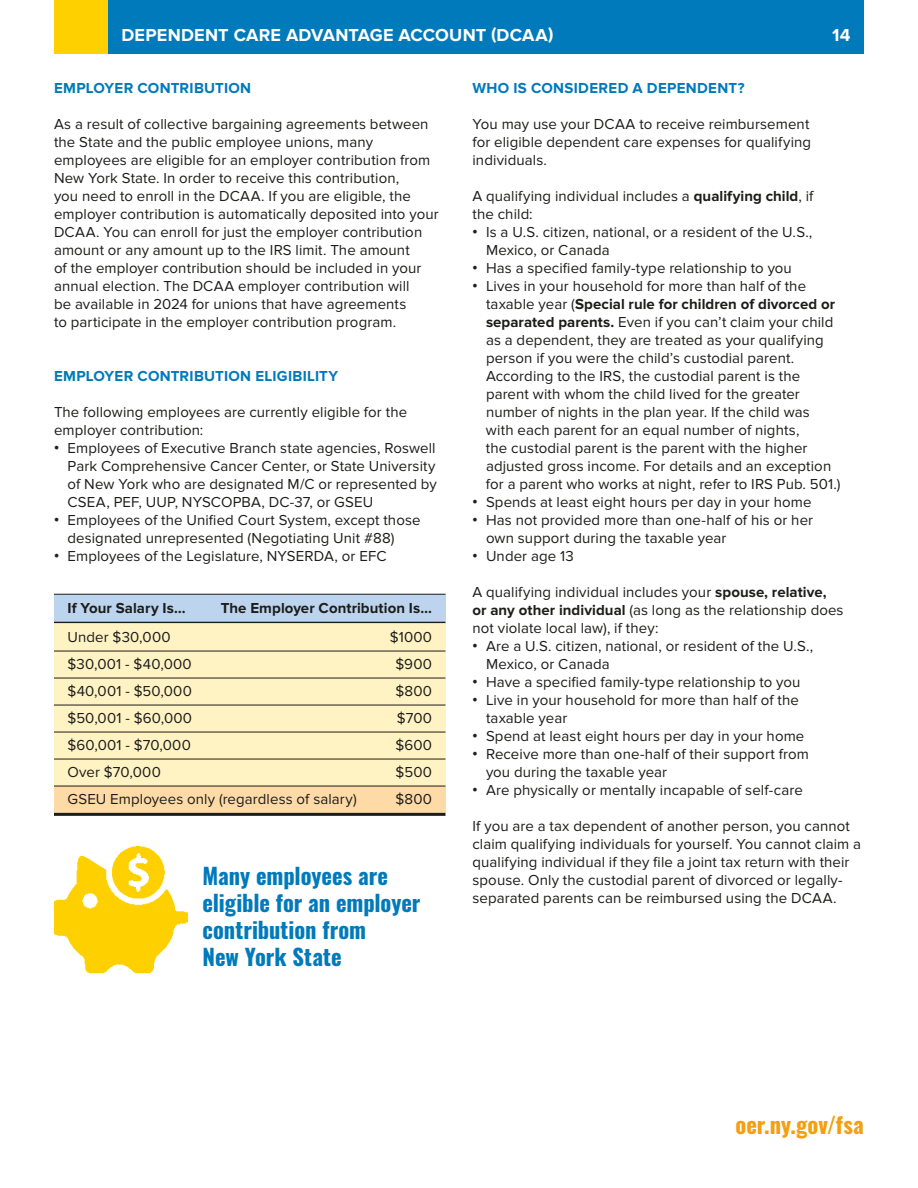
<style>
.page{position:relative;width:918px;height:1188px;background:#fff}
.page>*{position:absolute;margin:0;border:0;box-sizing:border-box;transform-origin:0 0}
.t1{font:700 22.5px/27px "Oswald";letter-spacing:-.005em;color:#007abb}
.t2{font:700 22.5px "Oswald";color:#f49f11}
.t3{font:700 18px "Proxima Nova";letter-spacing:.01em;color:#fff}
.t4{font:15px/18px "Proxima Nova";letter-spacing:.005em;color:#1c1c1a}
.t5{font:700 15px "Proxima Nova";letter-spacing:.02em;color:#007abb}
.t6{font:700 15px "Proxima Nova";letter-spacing:.005em;color:#1c1c1a}
.s1{font-family:"Arial";color:#231f20}
.s2{font-weight:700}
</style>
<div class="page">
<div style="left:54px;top:621px;width:392px;height:165px;background:#fff3c4"></div>
<div style="left:54px;top:594px;width:392px;height:27px;background:#bcd4ee"></div>
<div style="left:54px;top:786px;width:392px;height:27px;background:#fedba6"></div>
<hr style="left:54px;top:594px;width:392px;height:1px;background:#1c1c1a">
<hr style="left:54px;top:622px;width:392px;height:1px;background:#1c1c1a">
<hr style="left:54px;top:651px;width:392px;height:1px;background:#1c1c1a">
<hr style="left:54px;top:678px;width:392px;height:1px;background:#1c1c1a">
<hr style="left:54px;top:705px;width:392px;height:1px;background:#1c1c1a">
<hr style="left:54px;top:732px;width:392px;height:1px;background:#1c1c1a">
<hr style="left:54px;top:759px;width:392px;height:1px;background:#1c1c1a">
<hr style="left:54px;top:786px;width:392px;height:1px;background:#1c1c1a">
<hr style="left:54px;top:813px;width:392px;height:3px;background:#1c1c1a">
<div style="left:108px;top:0;width:756px;height:54px;background:#007abb"></div>
<div style="left:54px;top:0;width:54px;height:54px;background:#ffd000"></div>
<img style="left:54px;top:845px;width:134px;height:129px">
<p class="t3" style="left:122px;top:24px;width:434px">DEPENDENT CARE ADVANTAGE ACCOUNT (DCAA)</p>
<p class="t3" style="left:832px;top:24px;width:20px">14</p>
<p class="t5" style="left:54px;top:79px;width:199px">EMPLOYER CONTRIBUTION</p>
<p class="t4" style="left:54px;top:115px;width:386px">As a result of collective bargaining agreements between the State and the public employee unions, many employees are eligible for an employer contribution from New York State. In order to receive this contribution,<br>you need to enroll in the DCAA. If you are eligible, the employer contribution is automatically deposited into your DCAA. You can enroll for just the employer contribution amount or any amount up to the IRS limit. The amount<br>of the employer contribution should be included in your annual election. The DCAA employer contribution will<br>be available in 2024 for unions that have agreements<br>to participate in the employer contribution program.</p>
<p class="t5" style="left:54px;top:367px;width:286px">EMPLOYER CONTRIBUTION ELIGIBILITY</p>
<p class="t4" style="left:54px;top:403px;width:355px">The following employees are currently eligible for the employer contribution:</p>
<p class="t4" style="left:68px;top:439px;width:371px;text-align:justify;text-indent:-14px"><span class="s1">•</span> Employees of Executive Branch state agencies, Roswell Park Comprehensive Cancer Center, or State University of New York who are designated M/C or represented by CSEA, PEF, UUP, NYSCOPBA, DC-37, or GSEU</p>
<p class="t4" style="left:68px;top:511px;width:355px;text-indent:-14px"><span class="s1">•</span> Employees of the Unified Court System, except those designated unrepresented (Negotiating Unit #88)</p>
<p class="t4" style="left:54px;top:547px;width:334px"><span class="s1">•</span> Employees of the Legislature, NYSERDA, or EFC</p>
<p class="t6" style="left:68px;top:600px;width:120px">If Your Salary Is…</p>
<p class="t6" style="left:221px;top:600px;width:213px">The Employer Contribution Is…</p>
<p class="t4" style="left:68px;top:628px;width:105px">Under $30,000</p>
<p class="t4" style="left:390px;top:628px;width:44px">$1000</p>
<p class="t4" style="left:68px;top:655px;width:126px">$30,001 - $40,000</p>
<p class="t4" style="left:395px;top:655px;width:38px">$900</p>
<p class="t4" style="left:68px;top:682px;width:126px">$40,001 - $50,000</p>
<p class="t4" style="left:396px;top:682px;width:38px">$800</p>
<p class="t4" style="left:68px;top:709px;width:126px">$50,001 - $60,000</p>
<p class="t4" style="left:397px;top:709px;width:37px">$700</p>
<p class="t4" style="left:68px;top:736px;width:125px">$60,001 - $70,000</p>
<p class="t4" style="left:395px;top:736px;width:38px">$600</p>
<p class="t4" style="left:68px;top:763px;width:95px">Over $70,000</p>
<p class="t4" style="left:396px;top:763px;width:38px">$500</p>
<p class="t4" style="left:68px;top:790px;width:291px">GSEU Employees only (regardless of salary)</p>
<p class="t4" style="left:396px;top:790px;width:38px">$800</p>
<p class="t1" style="left:202px;top:864px;width:220px">Many employees are eligible for an employer contribution from<br>New York State</p>
<p class="t5" style="left:472px;top:79px;width:274px">WHO IS CONSIDERED A DEPENDENT?</p>
<p class="t4" style="left:472px;top:115px;width:340px;text-align:justify">You may use your DCAA to receive reimbursement for eligible dependent care expenses for qualifying individuals.</p>
<p class="t4" style="left:472px;top:187px;width:342px">A qualifying individual includes a <span class="s2">qualifying child</span>, if the child:</p>
<p class="t4" style="left:486px;top:223px;width:328px;text-indent:-14px"><span class="s1">•</span> Is a U.S. citizen, national, or a resident of the U.S.,<br>Mexico, or Canada</p>
<p class="t4" style="left:472px;top:259px;width:321px"><span class="s1">•</span> Has a specified family-type relationship to you</p>
<p class="t4" style="left:486px;top:277px;width:356px;text-indent:-13px"><span class="s1">•</span> Lives in your household for more than half of the taxable year (<span class="s2">Special rule for children of divorced or separated parents.</span> Even if you can’t claim your child as a dependent, they are treated as your qualifying person if you were the child’s custodial parent.<br>According to the IRS, the custodial parent is the parent with whom the child lived for the greater number of nights in the plan year. If the child was with each parent for an equal number of nights,<br>the custodial parent is the parent with the higher adjusted gross income. For details and an exception for a parent who works at night, refer to IRS Pub. 501.)</p>
<p class="t4" style="left:472px;top:493px;width:341px"><span class="s1">•</span> Spends at least eight hours per day in your home</p>
<p class="t4" style="left:486px;top:511px;width:329px;text-indent:-14px"><span class="s1">•</span> Has not provided more than one-half of his or her own support during the taxable year</p>
<p class="t4" style="left:472px;top:547px;width:103px"><span class="s1">•</span> Under age 13</p>
<p class="t4" style="left:472px;top:583px;width:373px">A qualifying individual includes your <span class="s2">spouse, relative, or any other individual</span> (as long as the relationship does not violate local law), if they:</p>
<p class="t4" style="left:486px;top:637px;width:329px;text-indent:-14px"><span class="s1">•</span> Are a U.S. citizen, national, or resident of the U.S.,<br>Mexico, or Canada</p>
<p class="t4" style="left:472px;top:673px;width:330px"><span class="s1">•</span> Have a specified family-type relationship to you</p>
<p class="t4" style="left:486px;top:691px;width:315px;text-indent:-14px"><span class="s1">•</span> Live in your household for more than half of the taxable year</p>
<p class="t4" style="left:472px;top:727px;width:333px"><span class="s1">•</span> Spend at least eight hours per day in your home</p>
<p class="t4" style="left:486px;top:745px;width:325px;text-indent:-14px"><span class="s1">•</span> Receive more than one-half of their support from you during the taxable year</p>
<p class="t4" style="left:472px;top:781px;width:332px"><span class="s1">•</span> Are physically or mentally incapable of self-care</p>
<p class="t4" style="left:472px;top:817px;width:390px">If you are a tax dependent of another person, you cannot claim qualifying individuals for yourself. You cannot claim a qualifying individual if they file a joint tax return with their spouse. Only the custodial parent of divorced or legally&shy;separated parents can be reimbursed using the DCAA.</p>
<h1 class="t2" style="left:736px;top:1113px;width:130px">oer.ny.gov/fsa</h1>
</div>
